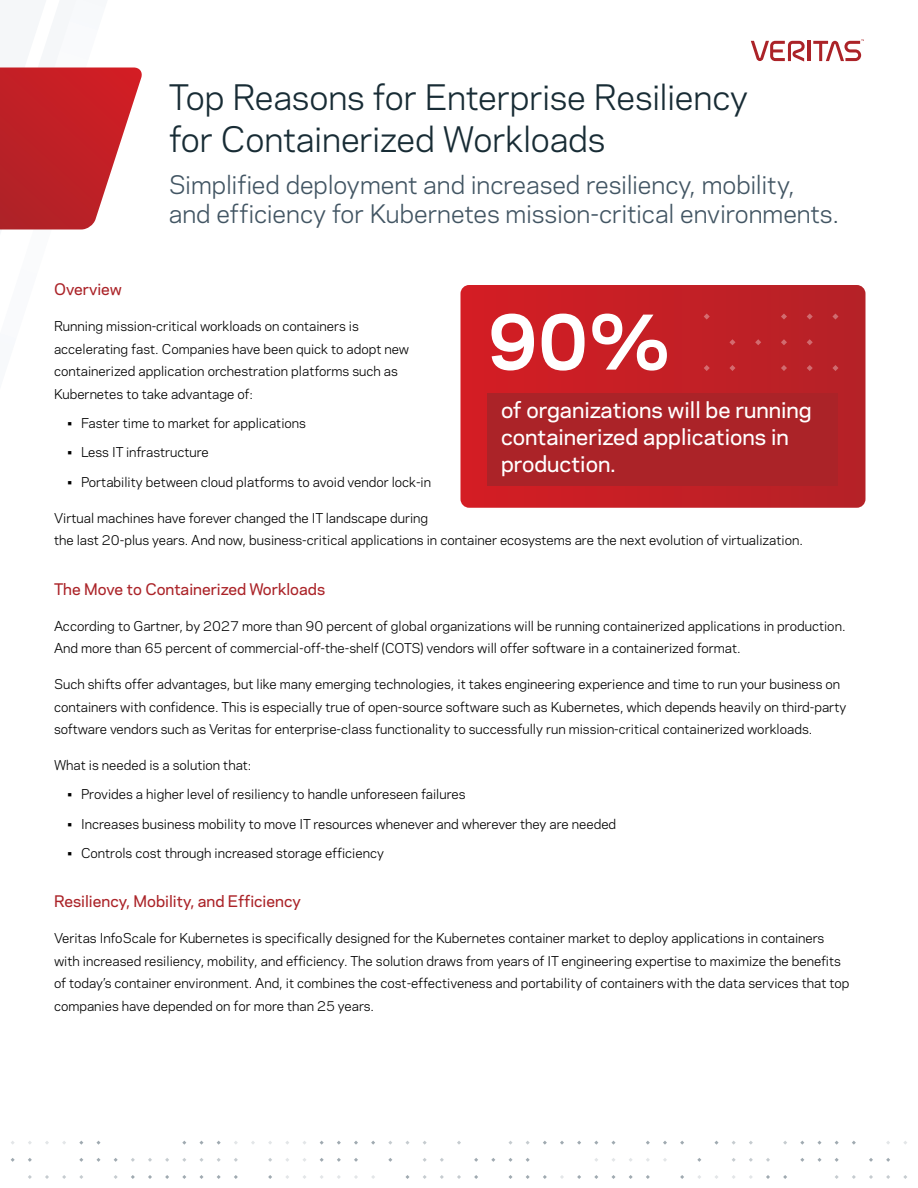
<style>
.page{position:relative;width:918px;height:1188px;background:#fff}
.page>*{position:absolute;margin:0;border:0;box-sizing:border-box;transform-origin:0 0}
.Quote_Body{font:700 72px "Polaris";color:#fff}
.Headline{font:33px/42px "Polaris";letter-spacing:-.01em;color:#182c35}
.Subhead{font:24px/28.8px "Polaris";letter-spacing:-.005em;color:#425563}
.t1{font:500 21px/27px "Polaris";color:#fff}
.Paragraph_Title{font:500 15px "Polaris";color:#ab2328}
.Body_Copy{font:12.75px/22.5px "Polaris";color:#000}
</style>
<div class="page">
<hr style="left:808px;top:41px;width:3px;height:20px;background:#ab2328">
<svg style="left:751px;top:41px;width:54px;height:21px"></svg>
<svg style="left:813px;top:39px;width:51px;height:22px"></svg>
<svg style="left:0;top:67px;width:142px;height:163px"></svg>
<svg style="left:783px;top:1175px;width:4px;height:4px"></svg>
<svg style="left:766px;top:1158px;width:4px;height:4px"></svg>
<svg style="left:766px;top:1175px;width:4px;height:4px"></svg>
<svg style="left:749px;top:1158px;width:4px;height:4px"></svg>
<svg style="left:714px;top:1141px;width:5px;height:4px"></svg>
<svg style="left:697px;top:1158px;width:4px;height:4px"></svg>
<svg style="left:680px;top:1141px;width:4px;height:4px"></svg>
<svg style="left:680px;top:1175px;width:4px;height:4px"></svg>
<svg style="left:663px;top:1141px;width:4px;height:4px"></svg>
<svg style="left:646px;top:1141px;width:4px;height:4px"></svg>
<svg style="left:646px;top:1175px;width:4px;height:4px"></svg>
<svg style="left:629px;top:1175px;width:4px;height:4px"></svg>
<svg style="left:611px;top:1141px;width:5px;height:4px"></svg>
<svg style="left:611px;top:1175px;width:5px;height:4px"></svg>
<svg style="left:594px;top:1175px;width:4px;height:4px"></svg>
<svg style="left:577px;top:1141px;width:4px;height:4px"></svg>
<svg style="left:577px;top:1175px;width:4px;height:4px"></svg>
<svg style="left:560px;top:1141px;width:4px;height:4px"></svg>
<svg style="left:560px;top:1175px;width:4px;height:4px"></svg>
<svg style="left:543px;top:1141px;width:4px;height:4px"></svg>
<svg style="left:543px;top:1175px;width:4px;height:4px"></svg>
<svg style="left:526px;top:1158px;width:4px;height:4px"></svg>
<svg style="left:526px;top:1175px;width:4px;height:4px"></svg>
<svg style="left:508px;top:1141px;width:5px;height:4px"></svg>
<svg style="left:508px;top:1158px;width:5px;height:4px"></svg>
<svg style="left:508px;top:1175px;width:5px;height:4px"></svg>
<svg style="left:491px;top:1158px;width:4px;height:4px"></svg>
<svg style="left:474px;top:1158px;width:4px;height:4px"></svg>
<svg style="left:474px;top:1175px;width:4px;height:4px"></svg>
<svg style="left:457px;top:1141px;width:4px;height:4px"></svg>
<svg style="left:457px;top:1175px;width:4px;height:4px"></svg>
<svg style="left:440px;top:1158px;width:4px;height:4px"></svg>
<svg style="left:440px;top:1175px;width:4px;height:4px"></svg>
<svg style="left:423px;top:1175px;width:4px;height:4px"></svg>
<svg style="left:405px;top:1141px;width:5px;height:4px"></svg>
<svg style="left:405px;top:1175px;width:5px;height:4px"></svg>
<svg style="left:388px;top:1158px;width:4px;height:4px"></svg>
<svg style="left:371px;top:1141px;width:4px;height:4px"></svg>
<svg style="left:354px;top:1141px;width:4px;height:4px"></svg>
<svg style="left:354px;top:1158px;width:4px;height:4px"></svg>
<svg style="left:354px;top:1175px;width:4px;height:4px"></svg>
<svg style="left:337px;top:1141px;width:4px;height:4px"></svg>
<svg style="left:337px;top:1158px;width:4px;height:4px"></svg>
<svg style="left:320px;top:1158px;width:4px;height:4px"></svg>
<svg style="left:268px;top:1158px;width:4px;height:4px"></svg>
<svg style="left:268px;top:1175px;width:4px;height:4px"></svg>
<svg style="left:234px;top:1158px;width:4px;height:4px"></svg>
<svg style="left:234px;top:1175px;width:4px;height:4px"></svg>
<svg style="left:217px;top:1175px;width:4px;height:4px"></svg>
<svg style="left:199px;top:1141px;width:5px;height:4px"></svg>
<svg style="left:199px;top:1158px;width:5px;height:4px"></svg>
<svg style="left:199px;top:1175px;width:5px;height:4px"></svg>
<svg style="left:182px;top:1175px;width:4px;height:4px"></svg>
<svg style="left:165px;top:1158px;width:4px;height:4px"></svg>
<svg style="left:165px;top:1175px;width:4px;height:4px"></svg>
<svg style="left:148px;top:1158px;width:4px;height:4px"></svg>
<svg style="left:148px;top:1175px;width:4px;height:4px"></svg>
<svg style="left:131px;top:1158px;width:4px;height:4px"></svg>
<svg style="left:131px;top:1175px;width:4px;height:4px"></svg>
<svg style="left:114px;top:1158px;width:4px;height:4px"></svg>
<svg style="left:114px;top:1175px;width:4px;height:4px"></svg>
<svg style="left:96px;top:1141px;width:5px;height:4px"></svg>
<svg style="left:96px;top:1158px;width:5px;height:4px"></svg>
<svg style="left:79px;top:1158px;width:4px;height:4px"></svg>
<svg style="left:79px;top:1175px;width:4px;height:4px"></svg>
<svg style="left:62px;top:1175px;width:4px;height:4px"></svg>
<svg style="left:45px;top:1175px;width:4px;height:4px"></svg>
<svg style="left:28px;top:1158px;width:4px;height:4px"></svg>
<svg style="left:28px;top:1175px;width:4px;height:4px"></svg>
<svg style="left:11px;top:1158px;width:4px;height:4px"></svg>
<svg style="left:903px;top:1175px;width:4px;height:4px"></svg>
<svg style="left:886px;top:1158px;width:4px;height:4px"></svg>
<svg style="left:886px;top:1175px;width:4px;height:4px"></svg>
<svg style="left:869px;top:1158px;width:4px;height:4px"></svg>
<svg style="left:869px;top:1175px;width:4px;height:4px"></svg>
<svg style="left:852px;top:1141px;width:4px;height:4px"></svg>
<svg style="left:852px;top:1175px;width:4px;height:4px"></svg>
<svg style="left:835px;top:1158px;width:4px;height:4px"></svg>
<svg style="left:835px;top:1175px;width:4px;height:4px"></svg>
<svg style="left:817px;top:1141px;width:5px;height:4px"></svg>
<svg style="left:817px;top:1158px;width:5px;height:4px"></svg>
<svg style="left:800px;top:1158px;width:4px;height:4px"></svg>
<svg style="left:460px;top:285px;width:406px;height:223px;background:#c52127"></svg>
<div style="left:488px;top:393px;width:350px;height:93px;background:#ab2328"></div>
<svg style="left:832px;top:313px;width:6px;height:7px"></svg>
<svg style="left:832px;top:365px;width:6px;height:6px"></svg>
<svg style="left:807px;top:313px;width:6px;height:7px"></svg>
<svg style="left:807px;top:339px;width:6px;height:6px"></svg>
<svg style="left:807px;top:365px;width:6px;height:6px"></svg>
<svg style="left:781px;top:313px;width:6px;height:7px"></svg>
<svg style="left:781px;top:339px;width:6px;height:6px"></svg>
<svg style="left:781px;top:365px;width:6px;height:6px"></svg>
<svg style="left:755px;top:339px;width:6px;height:6px"></svg>
<svg style="left:729px;top:339px;width:6px;height:6px"></svg>
<svg style="left:729px;top:365px;width:6px;height:6px"></svg>
<svg style="left:704px;top:313px;width:6px;height:7px"></svg>
<svg style="left:704px;top:365px;width:6px;height:6px"></svg>
<p class="Headline" style="left:169px;top:74px;width:581px">Top Reasons for Enterprise Resiliency for Containerized Workloads</p>
<p class="Subhead" style="left:169px;top:169px;width:672px">Simplified deployment and increased resiliency, mobility, and efficiency for Kubernetes mission-critical environments.</p>
<p class="Paragraph_Title" style="left:54px;top:278px;width:69px">Overview</p>
<p class="Body_Copy" style="left:54px;top:315px;width:357px">Running mission-critical workloads on containers is accelerating fast. Companies have been quick to adopt new containerized application orchestration platforms such as Kubernetes to take advantage of:</p>
<p class="Body_Copy" style="left:68px;top:411px;width:240px">• Faster time to market for applications</p>
<p class="Body_Copy" style="left:68px;top:441px;width:143px">• Less IT infrastructure</p>
<p class="Body_Copy" style="left:68px;top:470px;width:365px">• Portability between cloud platforms to avoid vendor lock-in</p>
<p class="Body_Copy" style="left:54px;top:506px;width:750px">Virtual machines have forever changed the IT landscape during<br>the last 20-plus years. And now, business-critical applications in container ecosystems are the next evolution of virtualization.</p>
<p class="Paragraph_Title" style="left:54px;top:578px;width:273px">The Move to Containerized Workloads</p>
<p class="Body_Copy" style="left:54px;top:614px;width:793px">According to Gartner, by 2027 more than 90 percent of global organizations will be running containerized applications in production.<br>And more than 65 percent of commercial-off-the-shelf (COTS) vendors will offer software in a containerized format.</p>
<p class="Body_Copy" style="left:54px;top:672px;width:794px">Such shifts offer advantages, but like many emerging technologies, it takes engineering experience and time to run your business on containers with confidence. This is especially true of open-source software such as Kubernetes, which depends heavily on third-party software vendors such as Veritas for enterprise-class functionality to successfully run mission-critical containerized workloads.</p>
<p class="Body_Copy" style="left:54px;top:753px;width:199px">What is needed is a solution that:</p>
<p class="Body_Copy" style="left:68px;top:783px;width:400px">• Provides a higher level of resiliency to handle unforeseen failures</p>
<p class="Body_Copy" style="left:68px;top:812px;width:550px">• Increases business mobility to move IT resources whenever and wherever they are needed</p>
<p class="Body_Copy" style="left:68px;top:841px;width:318px">• Controls cost through increased storage efficiency</p>
<p class="Paragraph_Title" style="left:54px;top:890px;width:248px">Resiliency, Mobility, and Efficiency</p>
<p class="Body_Copy" style="left:54px;top:927px;width:797px">Veritas InfoScale for Kubernetes is specifically designed for the Kubernetes container market to deploy applications in containers with increased resiliency, mobility, and efficiency. The solution draws from years of IT engineering expertise to maximize the benefits of today’s container environment. And, it combines the cost-effectiveness and portability of containers with the data services that top companies have depended on for more than 25 years.</p>
<p class="Quote_Body" style="left:488px;top:288px;width:185px">90%</p>
<p class="t1" style="left:501px;top:396px;width:312px">of organizations will be running containerized applications in production.</p>
</div>
